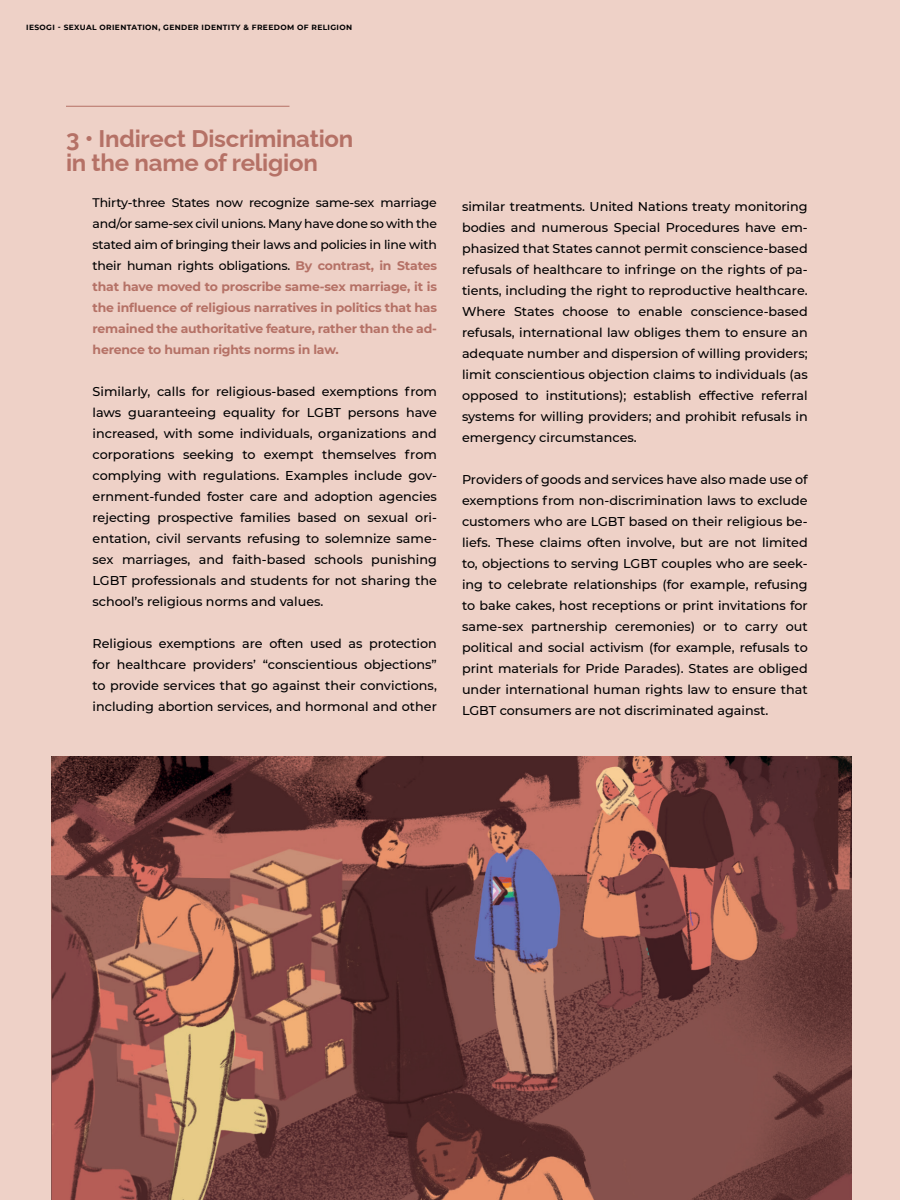
<style>
.page{position:relative;width:900px;height:1200px;background:#eed1c7}
.page>*{position:absolute;margin:0;border:0;box-sizing:border-box;transform-origin:0 0}
.t1{font:700 24px/24px "Raleway";letter-spacing:-.01em;color:#b57166}
.t2{font:500 12.75px/21px "Montserrat";color:#000001;text-align:justify}
.t3{font:700 12.45px/21px "Montserrat";letter-spacing:-.015em;color:#b57166;text-align:justify}
.t4{font:700 7.5px "Montserrat";letter-spacing:.05em;color:#000001}
.s1{font-weight:500;color:#000001}
</style>
<div class="page">
<hr style="left:66px;top:106px;width:224px;height:1px;background:#b57166">
<img style="left:51px;top:756px;width:801px;height:444px">
<p class="t4" style="left:26px;top:22px;width:328px">IESOGI - SEXUAL ORIENTATION, GENDER IDENTITY &amp; FREEDOM OF RELIGION</p>
<h1 class="t1" style="left:66px;top:124px;width:289px">3 • Indirect Discrimination in the name of religion</h1>
<p class="t3" style="left:93px;top:192px;width:346px"><span class="s1">Thirty-three States now recognize same-sex marriage and/or same-sex civil unions. Many have done so with the stated aim of bringing their laws and policies in line with their human rights obligations.</span> By contrast, in States that have moved to proscribe same-sex marriage, it is the influence of religious narratives in politics that has remained the authoritative feature, rather than the ad&shy;herence to human rights norms in law.</p>
<p class="t2" style="left:93px;top:381px;width:346px">Similarly, calls for religious-based exemptions from laws guaranteeing equality for LGBT persons have increased, with some individuals, organizations and corporations seeking to exempt themselves from complying with regulations. Examples include gov&shy;ernment-funded foster care and adoption agencies rejecting prospective families based on sexual ori&shy;entation, civil servants refusing to solemnize same&shy;sex marriages, and faith-based schools punishing LGBT professionals and students for not sharing the school’s religious norms and values.</p>
<p class="t2" style="left:93px;top:633px;width:346px">Religious exemptions are often used as protection for healthcare providers’ “conscientious objections” to provide services that go against their convictions, including abortion services, and hormonal and other</p>
<p class="t2" style="left:462px;top:195px;width:347px">similar treatments. United Nations treaty monitoring bodies and numerous Special Procedures have em&shy;phasized that States cannot permit conscience-based refusals of healthcare to infringe on the rights of pa&shy;tients, including the right to reproductive healthcare.<br>Where States choose to enable conscience-based refusals, international law obliges them to ensure an adequate number and dispersion of willing providers; limit conscientious objection claims to individuals (as opposed to institutions); establish effective referral systems for willing providers; and prohibit refusals in emergency circumstances.</p>
<p class="t2" style="left:462px;top:468px;width:347px">Providers of goods and services have also made use of exemptions from non-discrimination laws to exclude customers who are LGBT based on their religious be&shy;liefs. These claims often involve, but are not limited to, objections to serving LGBT couples who are seek&shy;ing to celebrate relationships (for example, refusing to bake cakes, host receptions or print invitations for same-sex partnership ceremonies) or to carry out political and social activism (for example, refusals to print materials for Pride Parades). States are obliged under international human rights law to ensure that LGBT consumers are not discriminated against.</p>
</div>
